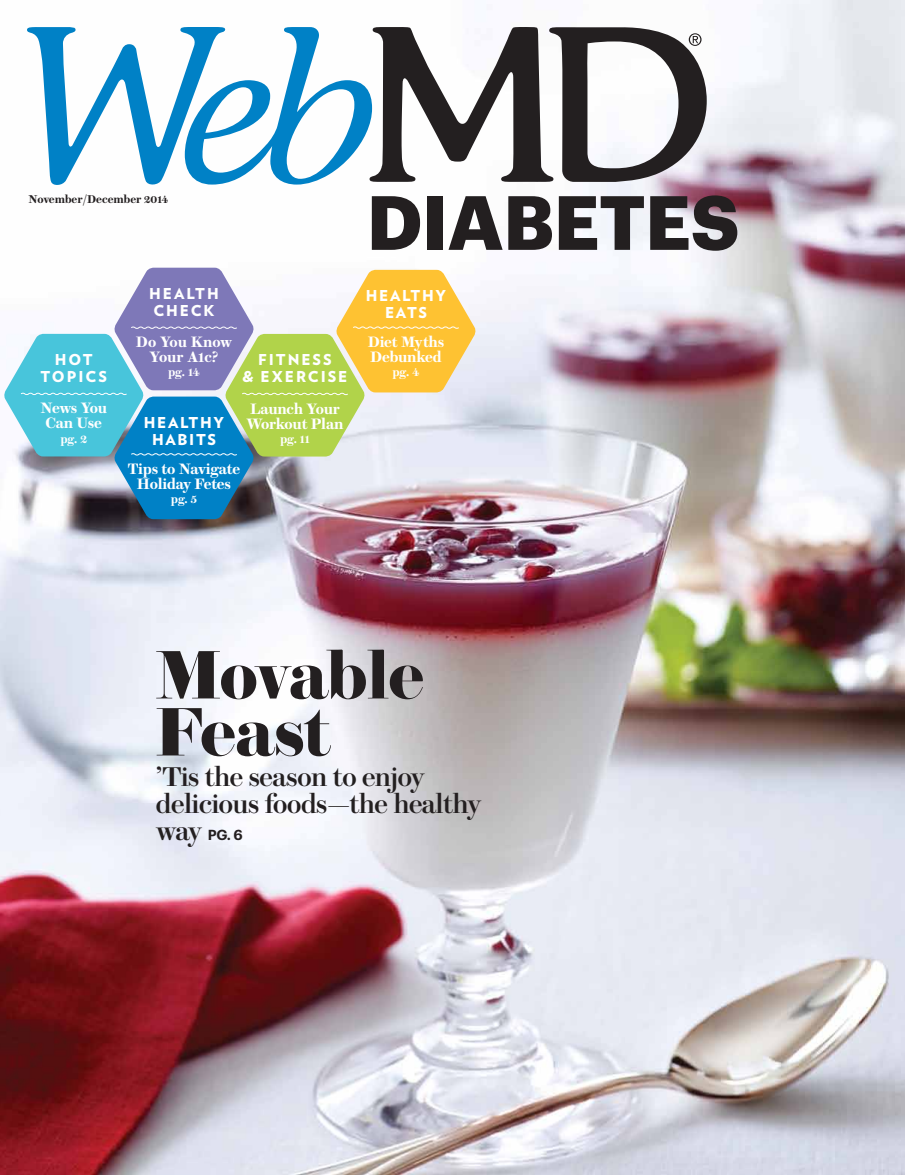
<style>
.page{position:relative;width:905px;height:1175px;background:#fff}
.page>*{position:absolute;margin:0;border:0;box-sizing:border-box;transform-origin:0 0}
.t1{font:700 75px "Graphik";letter-spacing:-.005em;color:#231f20}
.t2{font:700 68.25px/57px "Brunel Poster";letter-spacing:-.01em;color:#231f20}
.t3{font:500 27px/27px "Brunel Deck";letter-spacing:-.02em;color:#231f20}
.t4{font:600 15px/15px "Brunel Text";letter-spacing:-.015em;color:#fff;text-align:center}
.t5{font:900 15px/17.1px "Verlag";letter-spacing:.12em;color:#fff;text-align:center}
.t6{font:600 14.25px "Graphik";color:#231f20}
.t7{font:600 12px "Brunel Text";letter-spacing:-.01em;color:#fff}
.t8{font:600 11.25px "Brunel Text";color:#231f20}
.s1{font-family:"Brunel Deck";font-weight:500;font-size:27px}
</style>
<div class="page">
<img style="left:0;top:0;width:904px;height:1174px">
<svg style="left:372px;top:27px;width:334px;height:155px"></svg>
<svg style="left:27px;top:27px;width:345px;height:159px"></svg>
<svg style="left:688px;top:33px;width:13px;height:13px"></svg>
<svg style="left:3px;top:268px;width:474px;height:251px"></svg>
<p class="t8" style="left:28px;top:192px;width:141px">November/December 2014</p>
<p class="t5" style="left:41px;top:350px;width:68px">HOT<br>TOPICS</p>
<p class="t4" style="left:40px;top:401px;width:68px">News You<br>Can Use</p>
<p class="t7" style="left:60px;top:431px;width:28px">pg. 2</p>
<p class="t5" style="left:149px;top:284px;width:71px;text-align:left">HEALTH<br>CHECK</p>
<p class="t4" style="left:136px;top:335px;width:98px;line-height:14.2px">Do You Know<br>Your A1c?</p>
<p class="t7" style="left:168px;top:364px;width:33px">pg. 14</p>
<p class="t5" style="left:144px;top:413px;width:82px">HEALTHY<br>HABITS</p>
<p class="t4" style="left:128px;top:461px;width:114px">Tips to Navigate<br>Holiday Fetes</p>
<p class="t7" style="left:171px;top:492px;width:28px">pg. 5</p>
<p class="t5" style="left:242px;top:350px;width:106px">FITNESS<br>&amp; EXERCISE</p>
<p class="t4" style="left:246px;top:401px;width:98px;text-align:left">Launch Your<br>Workout Plan</p>
<p class="t7" style="left:280px;top:431px;width:31px">pg. 11</p>
<h1 class="t1" style="left:366px;top:164px;width:374px">DIABETES</h1>
<p class="t5" style="left:366px;top:286px;width:82px">HEALTHY<br>EATS</p>
<p class="t4" style="left:368px;top:335px;width:78px;text-align:left">Diet Myths<br>Debunked</p>
<p class="t7" style="left:392px;top:365px;width:28px">pg. 4</p>
<h2 class="t2" style="left:156px;top:644px;width:270px">Movable<br>Feast</h2>
<h3 class="t3" style="left:156px;top:763px;width:327px">’Tis the season to enjoy delicious foods—the healthy</h3>
<p class="t6" style="left:156px;top:823px;width:88px"><span class="s1">way</span> PG. 6</p>
</div>
